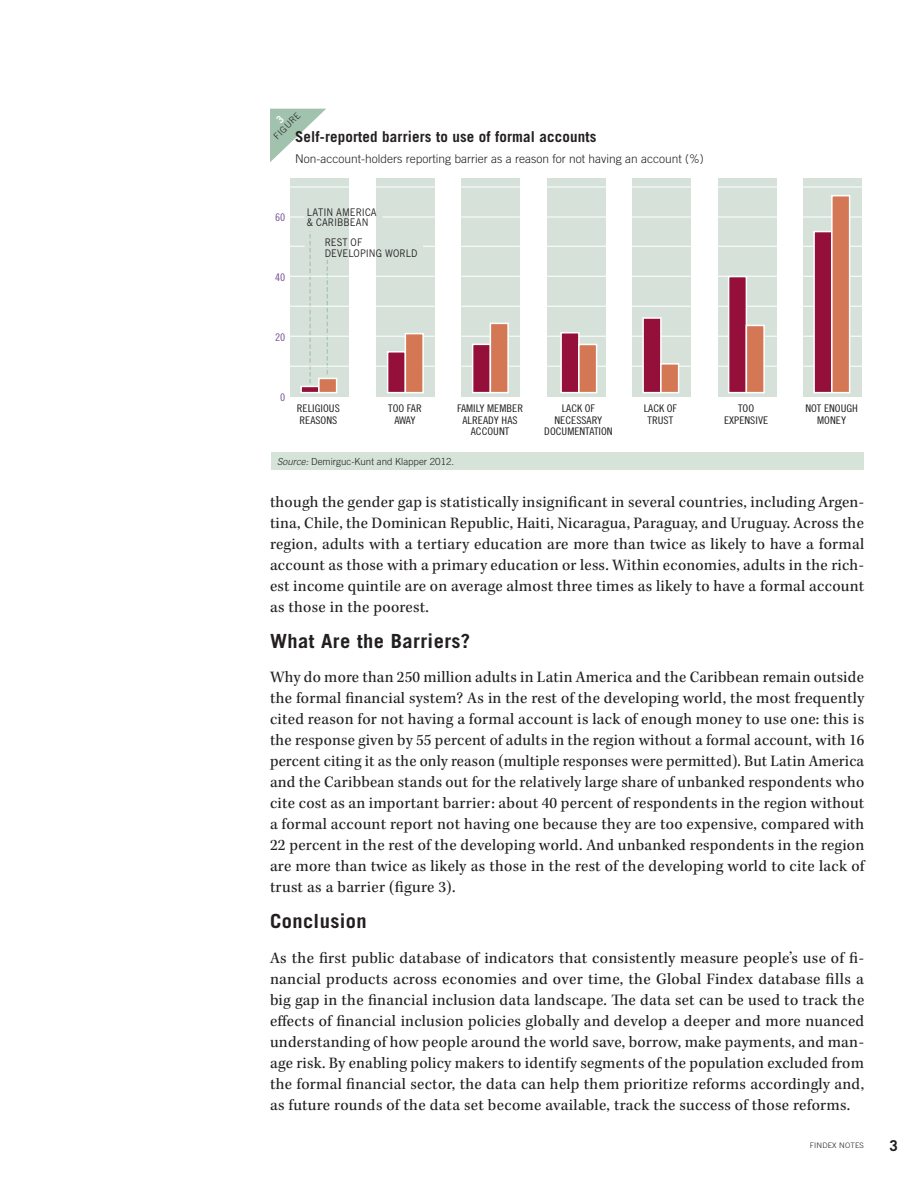
<style>
.page{position:relative;width:918px;height:1188px;background:#fff}
.page>*{position:absolute;margin:0;border:0;box-sizing:border-box;transform-origin:0 0}
.A-head{font:700 19.5px "Trade Gothic LT Std";letter-spacing:.02em;color:#231f20;scale:1.05 1}
.TEXT_11pt{font:16.5px/21px "Kepler Std Scn";letter-spacing:.015em;color:#231f20;text-align:justify;scale:1.05 1}
.TEXT_11pt-2{font:16.5px/21px "Kepler Std Scn";letter-spacing:.015em;color:#231f20;text-align:justify;scale:1.04 1}
.FIG_title{font:700 15px "Trade Gothic LT Std";letter-spacing:.01em;color:#231f20}
.FIG_units{font:300 12px "Trade Gothic LT Std";color:#231f20}
.t1{font:10.5px/11.2px "Trade Gothic LT Std Cn 18";color:#231f20;text-align:center;scale:1.1 1}
.t2{font:10.5px/10.5px "Trade Gothic LT Std";letter-spacing:.005em;color:#231f20;scale:.9 1}
.t3{font:10.5px/11.2px "Trade Gothic LT Std Cn 18";letter-spacing:-.02em;color:#231f20;text-align:center;scale:1.1 1}
.t4{font:10.5px "Trade Gothic LT Std Cn 18";color:#704a8f;scale:1.1 1}
.FIG_source{font:300 9.75px "Trade Gothic LT Std";color:#231f20}
.t5{font:300 9px "Trade Gothic LT Std";color:#231f20}
.t6{font:300 7.5px "Trade Gothic LT Std";letter-spacing:.02em;color:#231f20;scale:1.05 1}
.s1{font-style:italic}
</style>
<div class="page">
<div style="left:271px;top:452px;width:593px;height:18px;background:#d5e3d9"></div>
<div style="left:290px;top:178px;width:59px;height:219px;background:#d6e2d9"></div>
<div style="left:376px;top:178px;width:58px;height:219px;background:#d6e2d9"></div>
<div style="left:461px;top:178px;width:59px;height:219px;background:#d6e2d9"></div>
<div style="left:547px;top:178px;width:58px;height:219px;background:#d6e2d9"></div>
<div style="left:632px;top:178px;width:59px;height:219px;background:#d6e2d9"></div>
<div style="left:718px;top:178px;width:58px;height:219px;background:#d6e2d9"></div>
<div style="left:803px;top:178px;width:59px;height:219px;background:#d6e2d9"></div>
<svg style="left:310px;top:231px;width:1px;height:152px"></svg>
<svg style="left:327px;top:260px;width:1px;height:114px"></svg>
<hr style="left:289px;top:366px;width:574px;height:1px;background:#fff">
<hr style="left:289px;top:336px;width:574px;height:1px;background:#fff">
<hr style="left:289px;top:306px;width:574px;height:1px;background:#fff">
<hr style="left:289px;top:276px;width:574px;height:1px;background:#fff">
<hr style="left:423px;top:246px;width:440px;height:1px;background:#fff">
<hr style="left:382px;top:217px;width:481px;height:1px;background:#fff">
<svg style="left:290px;top:246px;width:14px;height:1px"></svg>
<svg style="left:290px;top:217px;width:14px;height:1px"></svg>
<hr style="left:289px;top:187px;width:574px;height:1px;background:#fff">
<div style="left:301px;top:386px;width:18px;height:7px;background:#94103a"></div>
<div style="left:300px;top:386px;width:20px;height:7px;border:2px solid #fff"></div>
<div style="left:319px;top:378px;width:18px;height:15px;background:#d47754"></div>
<div style="left:318px;top:378px;width:19px;height:15px;border:2px solid #fff"></div>
<div style="left:643px;top:318px;width:18px;height:75px;background:#94103a"></div>
<div style="left:642px;top:317px;width:20px;height:76px;border:2px solid #fff"></div>
<div style="left:661px;top:364px;width:18px;height:29px;background:#d47754"></div>
<div style="left:660px;top:363px;width:19px;height:30px;border:2px solid #fff"></div>
<div style="left:561px;top:333px;width:18px;height:60px;background:#94103a"></div>
<div style="left:560px;top:332px;width:20px;height:61px;border:2px solid #fff"></div>
<div style="left:579px;top:344px;width:18px;height:49px;background:#d47754"></div>
<div style="left:578px;top:344px;width:19px;height:49px;border:2px solid #fff"></div>
<div style="left:388px;top:352px;width:17px;height:41px;background:#94103a"></div>
<div style="left:387px;top:351px;width:19px;height:42px;border:2px solid #fff"></div>
<div style="left:405px;top:334px;width:18px;height:59px;background:#d47754"></div>
<div style="left:405px;top:333px;width:19px;height:60px;border:2px solid #fff"></div>
<div style="left:473px;top:344px;width:17px;height:49px;background:#94103a"></div>
<div style="left:472px;top:344px;width:19px;height:49px;border:2px solid #fff"></div>
<div style="left:490px;top:323px;width:18px;height:70px;background:#d47754"></div>
<div style="left:490px;top:323px;width:19px;height:70px;border:2px solid #fff"></div>
<div style="left:729px;top:277px;width:17px;height:116px;background:#94103a"></div>
<div style="left:728px;top:276px;width:19px;height:117px;border:2px solid #fff"></div>
<div style="left:746px;top:325px;width:18px;height:68px;background:#d47754"></div>
<div style="left:746px;top:325px;width:19px;height:68px;border:2px solid #fff"></div>
<div style="left:814px;top:232px;width:18px;height:161px;background:#94103a"></div>
<div style="left:813px;top:231px;width:20px;height:162px;border:2px solid #fff"></div>
<div style="left:832px;top:196px;width:18px;height:197px;background:#d47754"></div>
<div style="left:831px;top:195px;width:19px;height:198px;border:2px solid #fff"></div>
<svg style="left:270px;top:109px;width:56px;height:53px"></svg>
<p class="t5" style="left:271px;top:134px;width:35px;rotate:-45deg">FIGURE</p>
<p class="FIG_title" style="left:295px;top:128px;width:303px">Self-reported barriers to use of formal accounts</p>
<p class="FIG_units" style="left:295px;top:152px;width:410px">Non-account-holders reporting barrier as a reason for not having an account (%)</p>
<p class="t4" style="left:275px;top:211px;width:11px">60</p>
<p class="t4" style="left:275px;top:271px;width:11px">40</p>
<p class="t4" style="left:275px;top:331px;width:11px">20</p>
<p class="t4" style="left:280px;top:391px;width:6px">0</p>
<p class="t2" style="left:307px;top:207px;width:79px">LATIN AMERICA &amp; CARIBBEAN</p>
<p class="t2" style="left:325px;top:237px;width:105px">REST OF<br>DEVELOPING WORLD</p>
<p class="t1" style="left:297px;top:403px;width:41px;text-align:left">RELIGIOUS<br>REASONS</p>
<p class="t1" style="left:724px;top:403px;width:42px">TOO<br>EXPENSIVE</p>
<p class="t1" style="left:805px;top:403px;width:49px">NOT ENOUGH<br>MONEY</p>
<p class="t3" style="left:388px;top:403px;width:32px">TOO FAR<br>AWAY</p>
<p class="t1" style="left:457px;top:403px;width:62px">FAMILY MEMBER<br>ALREADY HAS<br>ACCOUNT</p>
<p class="FIG_source" style="left:277px;top:456px;width:179px"><span class="s1">Source:</span> Demirguc-Kunt and Klapper 2012.</p>
<p class="t1" style="left:644px;top:403px;width:32px">LACK OF<br>TRUST</p>
<p class="t1" style="left:544px;top:403px;width:64px">LACK OF<br>NECESSARY<br>DOCUMENTATION</p>
<p class="TEXT_11pt" style="left:270px;top:492px;width:568px">though the gender gap is statistically insignificant in several countries, including Argen&shy;tina, Chile, the Dominican Republic, Haiti, Nicaragua, Paraguay, and Uruguay. Across the region, adults with a tertiary education are more than twice as likely to have a formal account as those with a primary education or less. Within economies, adults in the rich&shy;est income quintile are on average almost three times as likely to have a formal account as those in the poorest.</p>
<p class="A-head" style="left:270px;top:629px;width:192px">What Are the Barriers?</p>
<p class="TEXT_11pt-2" style="left:270px;top:667px;width:573px">Why do more than 250 million adults in Latin America and the Caribbean remain outside the formal financial system? As in the rest of the developing world, the most frequently cited reason for not having a formal account is lack of enough money to use one: this is the response given by 55 percent of adults in the region without a formal account, with 16 percent citing it as the only reason (multiple responses were permitted). But Latin America and the Caribbean stands out for the relatively large share of unbanked respondents who cite cost as an important barrier: about 40 percent of respondents in the region without a formal account report not having one because they are too expensive, compared with 22 percent in the rest of the developing world. And unbanked respondents in the region are more than twice as likely as those in the rest of the developing world to cite lack of trust as a barrier (figure 3).</p>
<p class="A-head" style="left:270px;top:909px;width:94px">Conclusion</p>
<p class="TEXT_11pt" style="left:270px;top:948px;width:567px">As the first public database of indicators that consistently measure people’s use of fi&shy;nancial products across economies and over time, the Global Findex database fills a big gap in the financial inclusion data landscape. The data set can be used to track the effects of financial inclusion policies globally and develop a deeper and more nuanced understanding of how people around the world save, borrow, make payments, and man&shy;age risk. By enabling policy makers to identify segments of the population excluded from the formal financial sector, the data can help them prioritize reforms accordingly and, as future rounds of the data set become available, track the success of those reforms.</p>
<p class="t6" style="left:810px;top:1141px;width:53px">FINDEX NOTES</p>
<p class="FIG_title" style="left:889px;top:1136px;width:10px">3</p>
</div>
